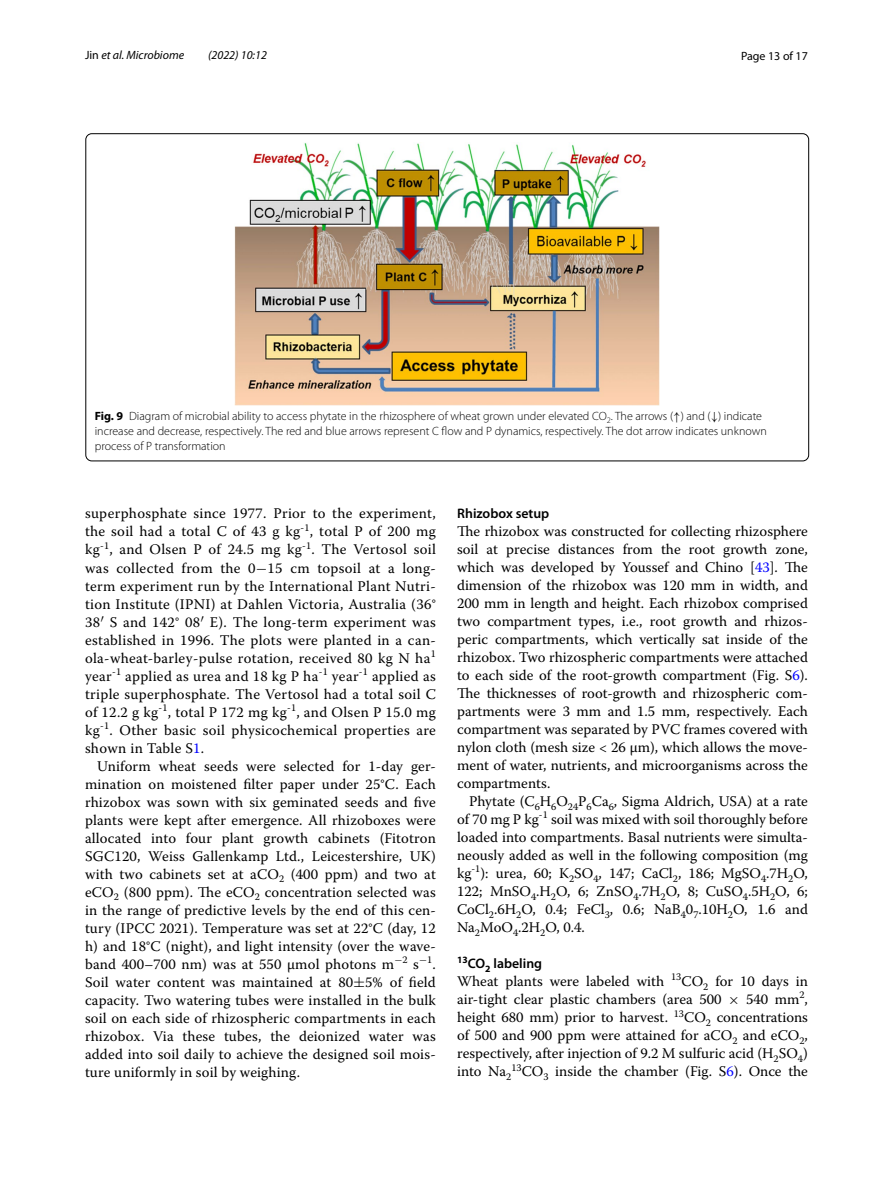
<style>
.page{position:relative;width:893px;height:1187px;background:#fff}
.page>*{position:absolute;margin:0;border:0;box-sizing:border-box;transform-origin:0 0}
.t1{font:14.7px/18px "Warnock Pro";letter-spacing:.005em;color:#000;text-align:justify}
.t2{font:600 13.8px "Myriad Pro";color:#000}
.t3{font:300 12px/15px "Myriad Pro";color:#000}
.t4{font:italic 12px "Myriad Pro";color:#000}
.t5{font:12px "Myriad Pro";color:#000}
.s1{font-style:normal}
.s2{font-weight:700}
.s3{font-family:"MTSY";font-weight:400}
.s4{font-family:"MTSY"}
.s5{color:#00f}
</style>
<div class="page">
<img style="left:235px;top:143px;width:425px;height:262px">
<p class="t4" style="left:85px;top:48px;width:101px"><span class="s1">Jin</span> et al. Microbiome</p>
<p class="t4" style="left:208px;top:48px;width:60px">(2022) 10:12</p>
<p class="t5" style="left:741px;top:48px;width:68px">Page 13 of 17</p>
<p class="t3" style="left:95px;top:409px;width:674px"><span class="s2">Fig. 9</span> Diagram of microbial ability to access phytate in the rhizosphere of wheat grown under elevated CO<sub>2</sub>. The arrows (<span class="s3">↑</span>) and (<span class="s3">↓</span>) indicate increase and decrease, respectively. The red and blue arrows represent C flow and P dynamics, respectively. The dot arrow indicates unknown process of P transformation</p>
<p class="t1" style="left:85px;top:504px;width:352px">superphosphate since 1977. Prior to the experiment, the soil had a total C of 43 g kg<sup>-1</sup>, total P of 200 mg kg<sup>-1</sup>, and Olsen P of 24.5 mg kg<sup>-1</sup>. The Vertosol soil was collected from the 0<span class="s4">−</span>15 cm topsoil at a long&shy;term experiment run by the International Plant Nutri&shy;tion Institute (IPNI) at Dahlen Victoria, Australia (36° 38 S and 142° 08 E). The long-term experiment was established in 1996. The plots were planted in a can&shy;ola-wheat-barley-pulse rotation, received 80 kg N ha<sup>1 </sup>year<sup>-1</sup> applied as urea and 18 kg P ha<sup>-1</sup> year<sup>-1</sup> applied as triple superphosphate. The Vertosol had a total soil C of 12.2 g kg<sup>-1</sup>, total P 172 mg kg<sup>-1</sup>, and Olsen P 15.0 mg kg<sup>-1</sup>. Other basic soil physicochemical properties are shown in Table S<span class="s5">1</span>.</p>
<p class="t1" style="left:85px;top:756px;width:352px;text-indent:12px">Uniform wheat seeds were selected for 1-day ger&shy;mination on moistened filter paper under 25°C. Each rhizobox was sown with six geminated seeds and five plants were kept after emergence. All rhizoboxes were allocated into four plant growth cabinets (Fitotron SGC120, Weiss Gallenkamp Ltd., Leicestershire, UK) with two cabinets set at aCO<sub>2</sub> (400 ppm) and two at eCO<sub>2</sub> (800 ppm). The eCO<sub>2</sub> concentration selected was in the range of predictive levels by the end of this cen&shy;tury (IPCC 2021). Temperature was set at 22°C (day, 12 h) and 18°C (night), and light intensity (over the wave&shy;band 400–700 nm) was at 550 μmol photons m<sup>−</sup><sup>2</sup> s<sup>−</sup><sup>1</sup>.<br>Soil water content was maintained at 80<span class="s4">±</span>5% of field capacity. Two watering tubes were installed in the bulk soil on each side of rhizospheric compartments in each rhizobox. Via these tubes, the deionized water was added into soil daily to achieve the designed soil mois&shy;ture uniformly in soil by weighing.</p>
<p class="t2" style="left:457px;top:504px;width:94px">Rhizobox setup</p>
<p class="t1" style="left:457px;top:522px;width:352px">The rhizobox was constructed for collecting rhizosphere soil at precise distances from the root growth zone, which was developed by Youssef and Chino [<span class="s5">43</span>]. The dimension of the rhizobox was 120 mm in width, and 200 mm in length and height. Each rhizobox comprised two compartment types, i.e., root growth and rhizos&shy;peric compartments, which vertically sat inside of the rhizobox. Two rhizospheric compartments were attached to each side of the root-growth compartment (Fig. S<span class="s5">6</span>).<br>The thicknesses of root-growth and rhizospheric com&shy;partments were 3 mm and 1.5 mm, respectively. Each compartment was separated by PVC frames covered with nylon cloth (mesh size &lt; 26 μm), which allows the move&shy;ment of water, nutrients, and microorganisms across the compartments.</p>
<p class="t1" style="left:457px;top:792px;width:352px;text-indent:12px">Phytate (C<sub>6</sub>H<sub>6</sub>O<sub>24</sub>P<sub>6</sub>Ca<sub>6</sub>, Sigma Aldrich, USA) at a rate of 70 mg P kg<sup>-1</sup> soil was mixed with soil thoroughly before loaded into compartments. Basal nutrients were simulta&shy;neously added as well in the following composition (mg kg<sup>-1</sup>): urea, 60; K<sub>2</sub>SO<sub>4</sub>, 147; CaCl<sub>2</sub>, 186; MgSO<sub>4</sub>.7H<sub>2</sub>O, 122; MnSO<sub>4</sub>.H<sub>2</sub>O, 6; ZnSO<sub>4</sub>.7H<sub>2</sub>O, 8; CuSO<sub>4</sub>.5H<sub>2</sub>O, 6; CoCl<sub>2</sub>.6H<sub>2</sub>O, 0.4; FeCl<sub>3</sub>, 0.6; NaB<sub>4</sub>0<sub>7</sub>.10H<sub>2</sub>O, 1.6 and Na<sub>2</sub>MoO<sub>4</sub>.2H<sub>2</sub>O, 0.4.</p>
<p class="t2" style="left:457px;top:954px;width:87px"><sup>13</sup>CO<sub>2</sub> labeling</p>
<p class="t1" style="left:457px;top:972px;width:352px">Wheat plants were labeled with <sup>13</sup>CO<sub>2</sub> for 10 days in air-tight clear plastic chambers (area 500 <span class="s4">×</span> 540 mm<sup>2</sup>, height 680 mm) prior to harvest. <sup>13</sup>CO<sub>2</sub> concentrations of 500 and 900 ppm were attained for aCO<sub>2</sub> and eCO<sub>2</sub>, respectively, after injection of 9.2 M sulfuric acid (H<sub>2</sub>SO<sub>4</sub>) into Na<sub>2</sub><sup>13</sup>CO<sub>3</sub> inside the chamber (Fig. S<span class="s5">6</span>). Once the</p>
</div>
